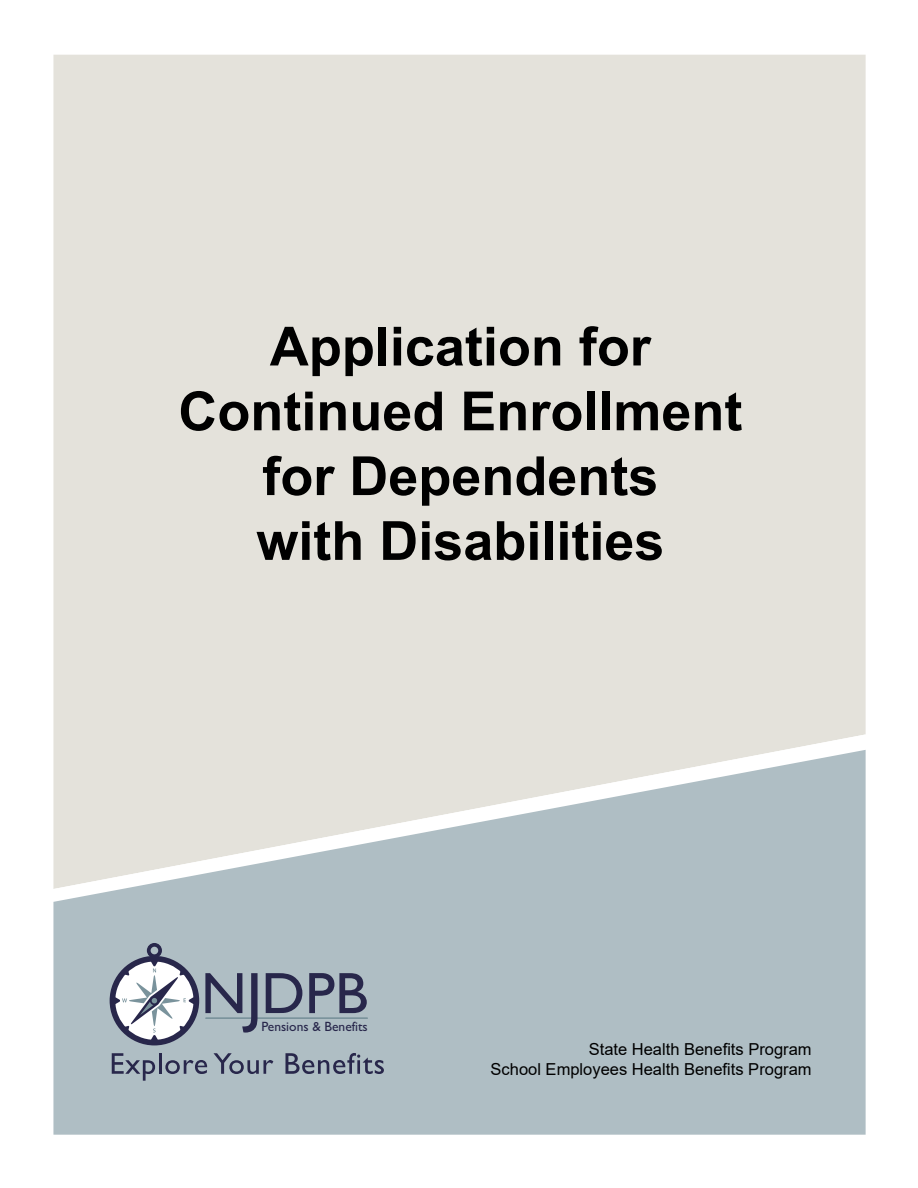
<style>
.page{position:relative;width:918px;height:1188px;background:#fff}
.page>*{position:absolute;margin:0;border:0;box-sizing:border-box;transform-origin:0 0}
.t1{font:700 54px/64.8px "Arial";color:#000;text-align:center}
.t2{font:16.5px/19.8px "Arial";color:#000;text-align:right}
.t3{font:13.5px "Gill Sans";color:#28274b}
</style>
<div class="page">
<div style="left:53px;top:55px;width:813px;height:679px;background:#e4e2db"></div>
<div style="left:53px;top:734px;width:812px;height:16px;background:#e4e2db"></div>
<svg style="left:53px;top:750px;width:813px;height:385px;background:#bbc6ca"></svg>
<svg style="left:110px;top:943px;width:89px;height:102px"></svg>
<svg style="left:205px;top:973px;width:163px;height:60px;background:#8791a0"></svg>
<svg style="left:112px;top:1053px;width:43px;height:28px"></svg>
<hr style="left:159px;top:1053px;width:3px;height:21px;background:#28274b">
<svg style="left:165px;top:1060px;width:42px;height:14px"></svg>
<svg style="left:214px;top:1053px;width:59px;height:21px"></svg>
<svg style="left:285px;top:1053px;width:99px;height:21px;background:#828c9c"></svg>
<p class="t1" style="left:178px;top:315px;width:566px">Application for<br>Continued Enrollment for Dependents<br>with Disabilities</p>
<p class="t3" style="left:261px;top:1018px;width:108px">Pensions &amp; Benefits</p>
<p class="t2" style="left:491px;top:1039px;width:322px">State Health Benefits Program<br>School Employees Health Benefits Program</p>
</div>
